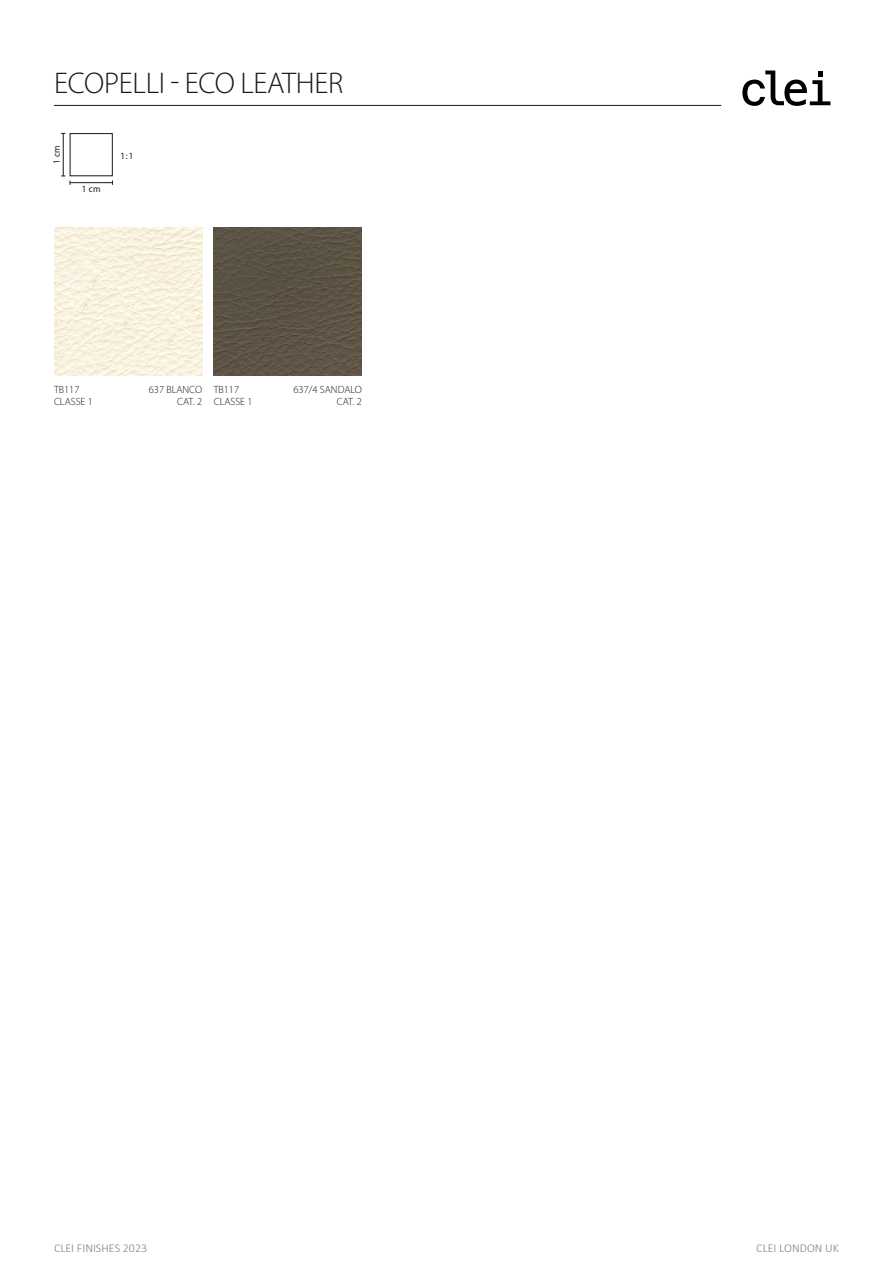
<style>
.page{position:relative;width:893px;height:1263px;background:#fff}
.page>*{position:absolute;margin:0;border:0;box-sizing:border-box;transform-origin:0 0}
.t1{font:300 30px "Myriad Pro";letter-spacing:-.01em;color:#1a171c}
.t2{font:300 12px "Calibri";color:#808080}
.t3{font:300 10.5px/12px "Myriad Pro";color:#1a171c;text-align:right}
.t4{font:9.45px "Myriad Pro";color:#1a171c;scale:.94 1}
</style>
<div class="page">
<hr style="left:54px;top:105px;width:667px;height:1px;background:#1a171c">
<svg style="left:61px;top:133px;width:52px;height:52px"></svg>
<svg style="left:742px;top:71px;width:88px;height:35px"></svg>
<img style="left:214px;top:228px;width:148px;height:148px">
<img style="left:54px;top:228px;width:148px;height:148px">
<h1 class="t1" style="left:54px;top:65px;width:291px">ECOPELLI - ECO LEATHER</h1>
<p class="t4" style="left:51px;top:164px;width:21px;rotate:-90deg">1 cm</p>
<p class="t4" style="left:120px;top:150px;width:15px">1 : 1</p>
<p class="t4" style="left:82px;top:183px;width:21px">1 cm</p>
<p class="t3" style="left:149px;top:383px;width:55px">637 BLANCO<br>CAT. 2</p>
<p class="t3" style="left:293px;top:383px;width:70px">637/4 SANDALO<br>CAT. 2</p>
<p class="t3" style="left:54px;top:383px;width:40px;text-align:left">TB117<br>CLASSE 1</p>
<p class="t3" style="left:214px;top:383px;width:40px;text-align:left">TB117<br>CLASSE 1</p>
<p class="t2" style="left:54px;top:1240px;width:95px">CLEI FINISHES 2023</p>
<p class="t2" style="left:756px;top:1240px;width:84px">CLEI LONDON UK</p>
</div>
